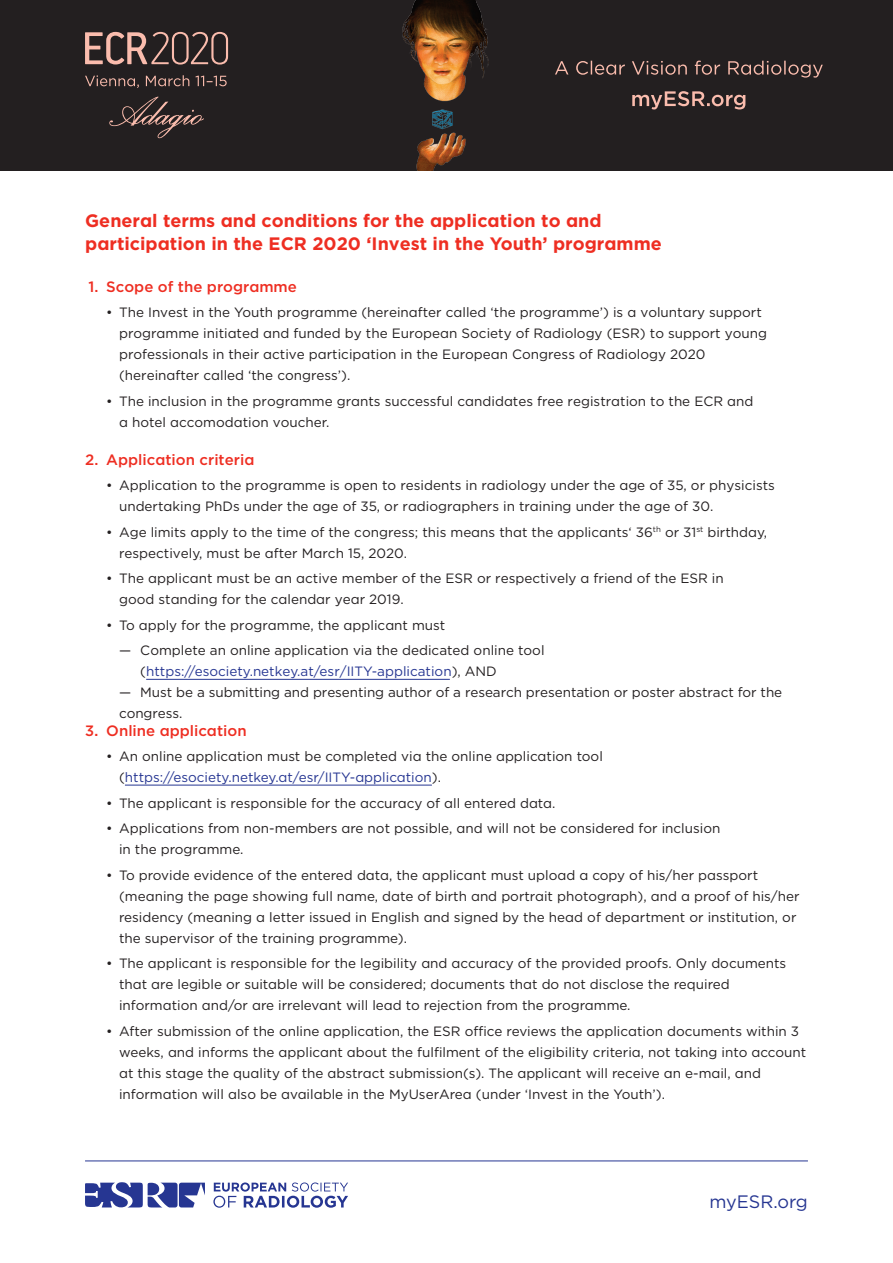
<style>
.page{position:relative;width:893px;height:1263px;background:#fff}
.page>*{position:absolute;margin:0;border:0;box-sizing:border-box;transform-origin:0 0}
.t1{font:700 18px/22.5px "Gotham";color:#ee2e22}
.t2{font:18px "Gotham";color:#263692}
.t3{font:500 15px "Gotham";color:#ee2e22}
.t4{font:13.5px/21px "Gotham";color:#231f20}
.s1{color:#263692}
</style>
<div class="page">
<svg style="left:85px;top:1182px;width:120px;height:25px"></svg>
<svg style="left:213px;top:1182px;width:135px;height:26px"></svg>
<hr style="left:85px;top:1161px;width:723px;height:1px;background:#263692">
<hr style="left:146px;top:679px;width:304px;height:1px;background:#263692">
<hr style="left:125px;top:785px;width:307px;height:1px;background:#263692">
<div style="left:0;top:0;width:893px;height:170px;background:#231f20"></div>
<img style="left:402px;top:0;width:87px;height:170px">
<svg style="left:85px;top:75px;width:142px;height:13px"></svg>
<svg style="left:85px;top:32px;width:143px;height:33px"></svg>
<svg style="left:109px;top:97px;width:95px;height:41px"></svg>
<svg style="left:555px;top:61px;width:268px;height:17px"></svg>
<svg style="left:632px;top:91px;width:113px;height:18px"></svg>
<h1 class="t1" style="left:85px;top:209px;width:578px">General terms and conditions for the application to and participation in the ECR 2020 ‘Invest in the Youth’ programme</h1>
<p class="t3" style="left:89px;top:276px;width:210px">1. Scope of the programme</p>
<p class="t4" style="left:119px;top:301px;width:649px;text-indent:-13px">• The Invest in the Youth programme (hereinafter called ‘the programme’) is a voluntary support programme initiated and funded by the European Society of Radiology (ESR) to support young professionals in their active participation in the European Congress of Radiology 2020 (hereinafter called ‘the congress’).</p>
<p class="t4" style="left:119px;top:390px;width:636px;text-indent:-13px">• The inclusion in the programme grants successful candidates free registration to the ECR and a hotel accomodation voucher.</p>
<p class="t3" style="left:85px;top:450px;width:171px">2. Application criteria</p>
<p class="t4" style="left:119px;top:475px;width:657px;text-indent:-13px">• Application to the programme is open to residents in radiology under the age of 35, or physicists undertaking PhDs under the age of 35, or radiographers in training under the age of 30.</p>
<p class="t4" style="left:119px;top:521px;width:650px;text-indent:-13px">• Age limits apply to the time of the congress; this means that the applicants‘ 36<sup>th</sup> or 31<sup>st</sup> birthday, respectively, must be after March 15, 2020.</p>
<p class="t4" style="left:119px;top:568px;width:606px;text-indent:-13px">• The applicant must be an active member of the ESR or respectively a friend of the ESR in good standing for the calendar year 2019.</p>
<p class="t4" style="left:106px;top:614px;width:341px">• To apply for the programme, the applicant must</p>
<p class="t4" style="left:140px;top:640px;width:406px;text-indent:-21px">— Complete an online application via the dedicated online tool (<span class="s1">https://esociety.netkey.at/esr/IITY-application</span>), AND</p>
<p class="t4" style="left:119px;top:682px;width:665px">— Must be a submitting and presenting author of a research presentation or poster abstract for the congress.</p>
<p class="t3" style="left:85px;top:720px;width:163px">3. Online application</p>
<p class="t4" style="left:119px;top:745px;width:485px;text-indent:-13px">• An online application must be completed via the online application tool (<span class="s1">https://esociety.netkey.at/esr/IITY-application</span>).</p>
<p class="t4" style="left:106px;top:792px;width:451px">• The applicant is responsible for the accuracy of all entered data.</p>
<p class="t4" style="left:119px;top:817px;width:603px;text-indent:-13px">• Applications from non-members are not possible, and will not be considered for inclusion in the programme.</p>
<p class="t4" style="left:119px;top:864px;width:682px;text-indent:-13px">• To provide evidence of the entered data, the applicant must upload a copy of his/her passport (meaning the page showing full name, date of birth and portrait photograph), and a proof of his/her residency (meaning a letter issued in English and signed by the head of department or institution, or the supervisor of the training programme).</p>
<p class="t4" style="left:119px;top:952px;width:669px;text-indent:-13px">• The applicant is responsible for the legibility and accuracy of the provided proofs. Only documents that are legible or suitable will be considered; documents that do not disclose the required information and/or are irrelevant will lead to rejection from the programme.</p>
<p class="t4" style="left:119px;top:1020px;width:689px;text-indent:-13px">• After submission of the online application, the ESR office reviews the application documents within 3 weeks, and informs the applicant about the fulfilment of the eligibility criteria, not taking into account at this stage the quality of the abstract submission(s). The applicant will receive an e-mail, and information will also be available in the MyUserArea (under ‘Invest in the Youth’).</p>
<h1 class="t2" style="left:709px;top:1190px;width:100px">myESR.org</h1>
</div>
